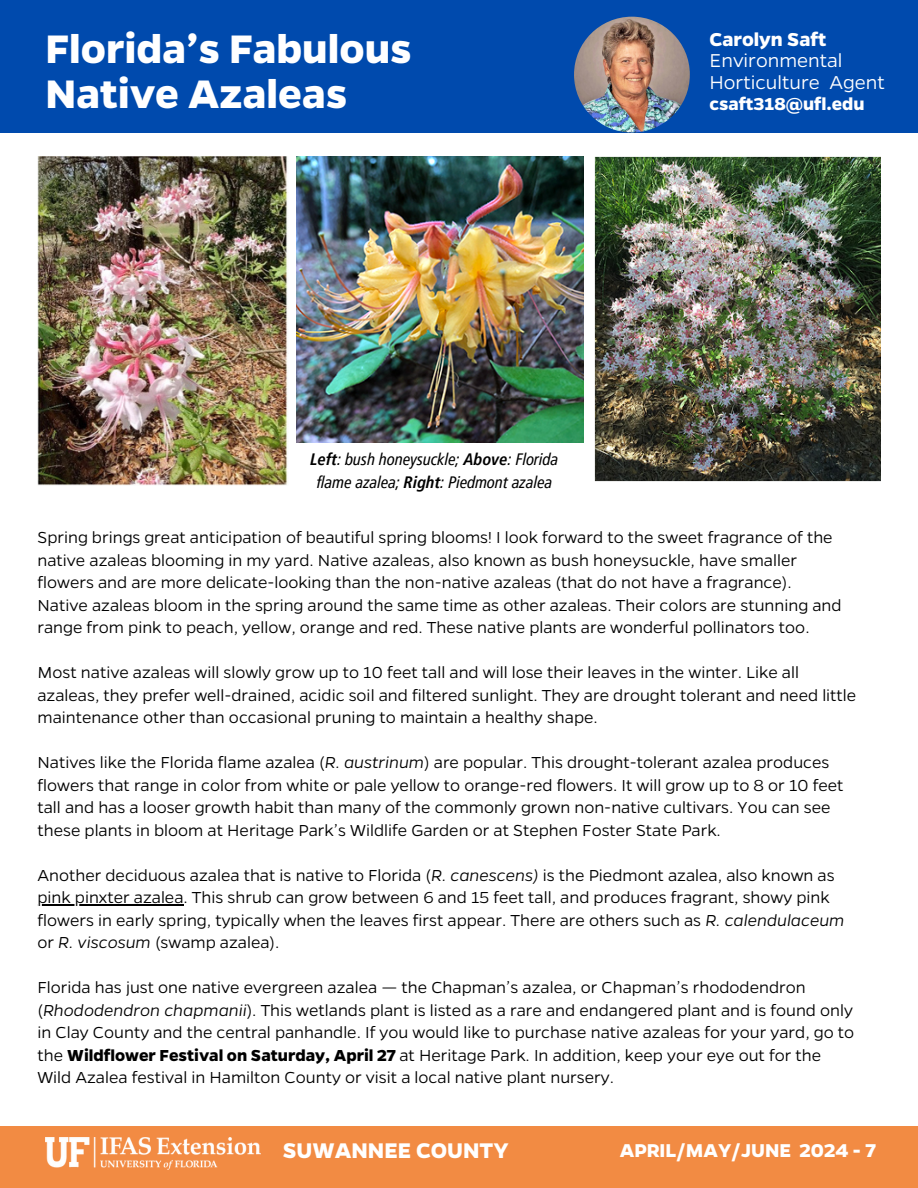
<style>
.page{position:relative;width:918px;height:1188px;background:#fff}
.page>*{position:absolute;margin:0;border:0;box-sizing:border-box;transform-origin:0 0}
.t1{font:700 45px/45px "Gentona";color:#fff}
.t2{font:700 24px "Gentona";color:#fff}
.t3{font:700 21px "Gentona";color:#fff}
.t4{font:300 21px/21.3px "Gentona";color:#fff}
.t5{font:700 19.5px "Gentona";color:#fff}
.t6{font:300 18px/22.5px "Gentona";color:#000}
.t7{font:italic condensed 16.5px/22.5px "Frutiger LT Pro";color:#000;text-align:center}
.s1{font-weight:700}
.s2{font-style:italic}
</style>
<div class="page">
<div style="left:0;top:0;width:918px;height:133px;background:#004aad"></div>
<img style="left:574px;top:17px;width:116px;height:116px;border-radius:50%">
<div style="left:0;top:1126px;width:918px;height:62px;background:#f28b43"></div>
<img style="left:46px;top:1137px;width:214px;height:33px">
<img style="left:37px;top:156px;width:251px;height:330px">
<img style="left:297px;top:156px;width:287px;height:287px">
<img style="left:595px;top:156px;width:286px;height:325px">
<hr style="left:37px;top:904px;width:147px;height:2px;background:#000">
<h1 class="t1" style="left:46px;top:24px;width:368px">Florida’s Fabulous<br>Native Azaleas</h1>
<p class="t3" style="left:709px;top:26px;width:119px">Carolyn Saft</p>
<p class="t4" style="left:709px;top:49px;width:177px">Environmental<br>Horticulture Agent</p>
<p class="t5" style="left:709px;top:91px;width:157px">csaft318@ufl.edu</p>
<p class="t7" style="left:311px;top:448px;width:249px"><span class="s1">Left</span>: bush honeysuckle; <span class="s1">Above</span>: Florida flame azalea; <span class="s1">Right</span>: Piedmont azalea</p>
<p class="t6" style="left:37px;top:525px;width:806px">Spring brings great anticipation of beautiful spring blooms! I look forward to the sweet fragrance of the native azaleas blooming in my yard. Native azaleas, also known as bush honeysuckle, have smaller flowers and are more delicate-looking than the non-native azaleas (that do not have a fragrance).<br>Native azaleas bloom in the spring around the same time as other azaleas. Their colors are stunning and range from pink to peach, yellow, orange and red. These native plants are wonderful pollinators too.</p>
<p class="t6" style="left:37px;top:660px;width:820px">Most native azaleas will slowly grow up to 10 feet tall and will lose their leaves in the winter. Like all azaleas, they prefer well-drained, acidic soil and filtered sunlight. They are drought tolerant and need little maintenance other than occasional pruning to maintain a healthy shape.</p>
<p class="t6" style="left:37px;top:750px;width:808px">Natives like the Florida flame azalea (<span class="s2">R. austrinum</span>) are popular. This drought-tolerant azalea produces flowers that range in color from white or pale yellow to orange-red flowers. It will grow up to 8 or 10 feet tall and has a looser growth habit than many of the commonly grown non-native cultivars. You can see these plants in bloom at Heritage Park’s Wildlife Garden or at Stephen Foster State Park.</p>
<p class="t6" style="left:37px;top:863px;width:809px">Another deciduous azalea that is native to Florida (<span class="s2">R. canescens)</span> is the Piedmont azalea, also known as pink pinxter azalea. This shrub can grow between 6 and 15 feet tall, and produces fragrant, showy pink flowers in early spring, typically when the leaves first appear. There are others such as <span class="s2">R. calendulaceum </span>or <span class="s2">R. viscosum</span> (swamp azalea).</p>
<p class="t6" style="left:37px;top:975px;width:818px">Florida has just one native evergreen azalea — the Chapman’s azalea, or Chapman’s rhododendron (<span class="s2">Rhododendron chapmanii</span>). This wetlands plant is listed as a rare and endangered plant and is found only in Clay County and the central panhandle. If you would like to purchase native azaleas for your yard, go to the <span class="s1">Wildflower Festival on Saturday, April 27</span> at Heritage Park. In addition, keep your eye out for the Wild Azalea festival in Hamilton County or visit a local native plant nursery.</p>
<h2 class="t2" style="left:283px;top:1134px;width:228px">SUWANNEE COUNTY</h2>
<p class="t3" style="left:620px;top:1137px;width:257px">APRIL/MAY/JUNE 2024 - 7</p>
</div>
